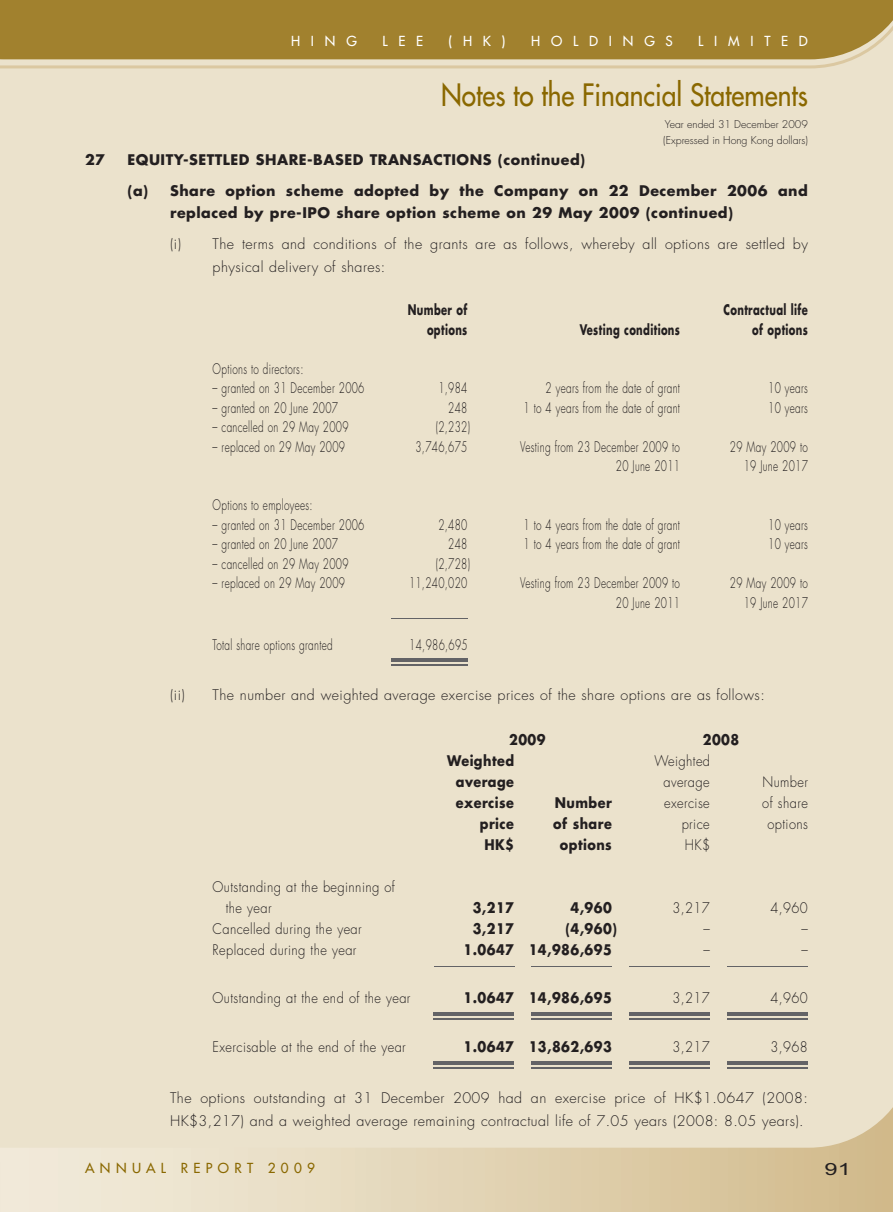
<style>
.page{position:relative;width:893px;height:1212px;background:#ebe2cc}
.page>*{position:absolute;margin:0;border:0;box-sizing:border-box;transform-origin:0 0}
.t1{font:500 30px "Futura Std";color:#8a6800;scale:.88 1}
.t2{font:16.8px "M Hei HK Bold B5 pc H";color:#231f20;scale:1.4 1}
.t3{font:300 14.25px "Futura Std";letter-spacing:.03em;color:#231f20;scale:.7 1}
.t4{font:300 14.25px/22.5px "Futura Std";letter-spacing:.03em;color:#231f20}
.t5{font:300 14.25px/21px "Futura Std";letter-spacing:.03em;color:#231f20;scale:.9 1}
.t6{font:700 14.25px/31px "Futura Std";letter-spacing:.035em;color:#231f20}
.t7{font:700 14.25px "Futura Std";letter-spacing:.035em;color:#231f20;scale:.9 1}
.t8{font:700 14.25px "Futura Std";letter-spacing:.035em;color:#231f20;scale:.7 1}
.t9{font:500 13.5px "Futura Std";letter-spacing:.8em;color:#fff}
.t10{font:500 13.5px "Futura Std";letter-spacing:.405em;color:#8a6800}
.t11{font:300 10.5px/15.8px "Futura Std";color:#231f20}
</style>
<div class="page">
<svg style="left:0;top:0;width:893px;height:68px;background:#aa8d42"></svg>
<svg style="left:0;top:1107px;width:893px;height:105px"></svg>
<hr style="left:391px;top:618px;width:77px;height:1px;background:#636366">
<hr style="left:391px;top:658px;width:77px;height:3px;background:#636366">
<hr style="left:391px;top:664px;width:77px;height:1px;background:#636366">
<hr style="left:434px;top:966px;width:80px;height:1px;background:#636366">
<hr style="left:531px;top:966px;width:81px;height:1px;background:#636366">
<hr style="left:629px;top:966px;width:81px;height:1px;background:#636366">
<hr style="left:727px;top:966px;width:81px;height:1px;background:#636366">
<hr style="left:433px;top:1012px;width:81px;height:3px;background:#636366">
<hr style="left:433px;top:1018px;width:81px;height:1px;background:#636366">
<hr style="left:531px;top:1012px;width:81px;height:3px;background:#636366">
<hr style="left:531px;top:1018px;width:81px;height:1px;background:#636366">
<hr style="left:629px;top:1012px;width:81px;height:3px;background:#636366">
<hr style="left:629px;top:1018px;width:81px;height:1px;background:#636366">
<hr style="left:727px;top:1012px;width:81px;height:3px;background:#636366">
<hr style="left:727px;top:1018px;width:81px;height:1px;background:#636366">
<hr style="left:433px;top:1061px;width:81px;height:4px;background:#636366">
<hr style="left:433px;top:1067px;width:81px;height:2px;background:#636366">
<hr style="left:531px;top:1061px;width:81px;height:4px;background:#636366">
<hr style="left:531px;top:1067px;width:81px;height:2px;background:#636366">
<hr style="left:629px;top:1061px;width:81px;height:4px;background:#636366">
<hr style="left:629px;top:1067px;width:81px;height:2px;background:#636366">
<hr style="left:727px;top:1061px;width:81px;height:4px;background:#636366">
<hr style="left:727px;top:1067px;width:81px;height:2px;background:#636366">
<p class="t9" style="left:291px;top:33px;width:67px">HING</p>
<p class="t9" style="left:382px;top:33px;width:42px">LEE</p>
<p class="t9" style="left:449px;top:33px;width:58px">(HK)</p>
<p class="t9" style="left:531px;top:33px;width:143px">HOLDINGS</p>
<p class="t9" style="left:698px;top:33px;width:111px">LIMITED</p>
<h1 class="t1" style="left:441px;top:78px;width:418px">Notes to the Financial Statements</h1>
<p class="t11" style="left:663px;top:118px;width:146px">Year ended 31 December 2009 (Expressed in Hong Kong dollars)</p>
<p class="t6" style="left:85px;top:146px;width:22px">27</p>
<p class="t6" style="left:128px;top:146px;width:682px">EQUITY-SETTLED SHARE-BASED TRANSACTIONS (continued)<br>(a) Share option scheme adopted by the Company on 22 December 2006 and</p>
<p class="t6" style="left:170px;top:200px;width:564px">replaced by pre-IPO share option scheme on 29 May 2009 (continued)</p>
<p class="t4" style="left:213px;top:235px;width:597px;text-indent:-43px">(i) The terms and conditions of the grants are as follows, whereby all options are settled by physical delivery of shares:</p>
<p class="t8" style="left:408px;top:302px;width:87px">Number of</p>
<p class="t8" style="left:724px;top:302px;width:122px">Contractual life</p>
<p class="t8" style="left:427px;top:321px;width:59px">options</p>
<p class="t8" style="left:580px;top:321px;width:145px">Vesting conditions</p>
<p class="t8" style="left:752px;top:321px;width:81px">of options</p>
<p class="t3" style="left:213px;top:360px;width:131px">Options to directors:</p>
<p class="t3" style="left:213px;top:380px;width:218px">– granted on 31 December 2006</p>
<p class="t3" style="left:438px;top:380px;width:43px">1,984</p>
<p class="t3" style="left:546px;top:380px;width:194px">2 years from the date of grant</p>
<p class="t3" style="left:768px;top:380px;width:58px">10 years</p>
<p class="t3" style="left:213px;top:399px;width:181px">– granted on 20 June 2007</p>
<p class="t3" style="left:448px;top:399px;width:29px">248</p>
<p class="t3" style="left:524px;top:399px;width:225px">1 to 4 years from the date of grant</p>
<p class="t3" style="left:768px;top:399px;width:58px">10 years</p>
<p class="t3" style="left:213px;top:419px;width:196px">– cancelled on 29 May 2009</p>
<p class="t3" style="left:436px;top:419px;width:51px">(2,232)</p>
<p class="t3" style="left:213px;top:438px;width:191px">– replaced on 29 May 2009</p>
<p class="t3" style="left:415px;top:438px;width:76px">3,746,675</p>
<p class="t3" style="left:520px;top:438px;width:230px">Vesting from 23 December 2009 to</p>
<p class="t3" style="left:730px;top:438px;width:113px">29 May 2009 to</p>
<p class="t3" style="left:616px;top:458px;width:93px">20 June 2011</p>
<p class="t3" style="left:744px;top:458px;width:93px">19 June 2017</p>
<p class="t3" style="left:213px;top:497px;width:144px">Options to employees:</p>
<p class="t3" style="left:213px;top:516px;width:218px">– granted on 31 December 2006</p>
<p class="t3" style="left:438px;top:516px;width:43px">2,480</p>
<p class="t3" style="left:524px;top:516px;width:225px">1 to 4 years from the date of grant</p>
<p class="t3" style="left:768px;top:516px;width:58px">10 years</p>
<p class="t3" style="left:213px;top:536px;width:181px">– granted on 20 June 2007</p>
<p class="t3" style="left:448px;top:536px;width:29px">248</p>
<p class="t3" style="left:524px;top:536px;width:225px">1 to 4 years from the date of grant</p>
<p class="t3" style="left:768px;top:536px;width:58px">10 years</p>
<p class="t3" style="left:213px;top:555px;width:196px">– cancelled on 29 May 2009</p>
<p class="t3" style="left:436px;top:555px;width:51px">(2,728)</p>
<p class="t3" style="left:213px;top:575px;width:191px">– replaced on 29 May 2009</p>
<p class="t3" style="left:409px;top:575px;width:85px">11,240,020</p>
<p class="t3" style="left:520px;top:575px;width:230px">Vesting from 23 December 2009 to</p>
<p class="t3" style="left:730px;top:575px;width:113px">29 May 2009 to</p>
<p class="t3" style="left:616px;top:594px;width:93px">20 June 2011</p>
<p class="t3" style="left:744px;top:594px;width:93px">19 June 2017</p>
<p class="t3" style="left:213px;top:636px;width:173px">Total share options granted</p>
<p class="t3" style="left:409px;top:636px;width:85px">14,986,695</p>
<p class="t4" style="left:170px;top:685px;width:16px">(ii)</p>
<p class="t4" style="left:213px;top:685px;width:554px">The number and weighted average exercise prices of the share options are as follows:</p>
<p class="t7" style="left:509px;top:731px;width:42px">2009</p>
<p class="t7" style="left:703px;top:731px;width:42px">2008</p>
<p class="t7" style="left:447px;top:752px;width:76px">Weighted</p>
<p class="t5" style="left:654px;top:752px;width:63px">Weighted</p>
<p class="t7" style="left:456px;top:773px;width:66px">average</p>
<p class="t5" style="left:663px;top:773px;width:53px">average</p>
<p class="t5" style="left:762px;top:773px;width:52px">Number</p>
<p class="t7" style="left:456px;top:794px;width:66px">exercise</p>
<p class="t7" style="left:555px;top:794px;width:65px">Number</p>
<p class="t5" style="left:664px;top:794px;width:52px">exercise</p>
<p class="t5" style="left:762px;top:794px;width:52px">of share</p>
<p class="t7" style="left:480px;top:815px;width:40px">price</p>
<p class="t7" style="left:553px;top:815px;width:67px">of share</p>
<p class="t5" style="left:682px;top:815px;width:33px">price</p>
<p class="t5" style="left:767px;top:815px;width:46px">options</p>
<p class="t7" style="left:484px;top:836px;width:34px">HK$</p>
<p class="t7" style="left:560px;top:836px;width:59px">options</p>
<p class="t5" style="left:685px;top:836px;width:30px">HK$</p>
<p class="t5" style="left:226px;top:878px;width:189px;text-indent:-13px">Outstanding at the beginning of the year</p>
<p class="t7" style="left:473px;top:899px;width:47px">3,217</p>
<p class="t7" style="left:570px;top:899px;width:47px">4,960</p>
<p class="t5" style="left:672px;top:899px;width:43px">3,217</p>
<p class="t5" style="left:771px;top:899px;width:43px">4,960</p>
<p class="t5" style="left:213px;top:920px;width:167px">Cancelled during the year</p>
<p class="t7" style="left:473px;top:920px;width:47px">3,217</p>
<p class="t7" style="left:566px;top:920px;width:58px">(4,960)</p>
<p class="t5" style="left:703px;top:920px;width:9px">–</p>
<p class="t5" style="left:801px;top:920px;width:9px">–</p>
<p class="t5" style="left:213px;top:941px;width:161px">Replaced during the year</p>
<p class="t7" style="left:463px;top:941px;width:166px">1.0647 14,986,695</p>
<p class="t5" style="left:703px;top:941px;width:9px">–</p>
<p class="t5" style="left:801px;top:941px;width:9px">–</p>
<p class="t5" style="left:213px;top:989px;width:221px">Outstanding at the end of the year</p>
<p class="t7" style="left:463px;top:989px;width:166px">1.0647 14,986,695</p>
<p class="t5" style="left:672px;top:989px;width:43px">3,217</p>
<p class="t5" style="left:771px;top:989px;width:43px">4,960</p>
<p class="t5" style="left:213px;top:1038px;width:216px">Exercisable at the end of the year</p>
<p class="t7" style="left:463px;top:1038px;width:166px">1.0647 13,862,693</p>
<p class="t5" style="left:672px;top:1038px;width:43px">3,217</p>
<p class="t5" style="left:771px;top:1038px;width:43px">3,968</p>
<p class="t4" style="left:170px;top:1088px;width:639px">The options outstanding at 31 December 2009 had an exercise price of HK$1.0647 (2008:<br>HK$3,217) and a weighted average remaining contractual life of 7.05 years (2008: 8.05 years).</p>
<p class="t10" style="left:85px;top:1160px;width:232px">ANNUAL REPORT 2009</p>
<p class="t2" style="left:825px;top:1162px;width:20px">91</p>
</div>
